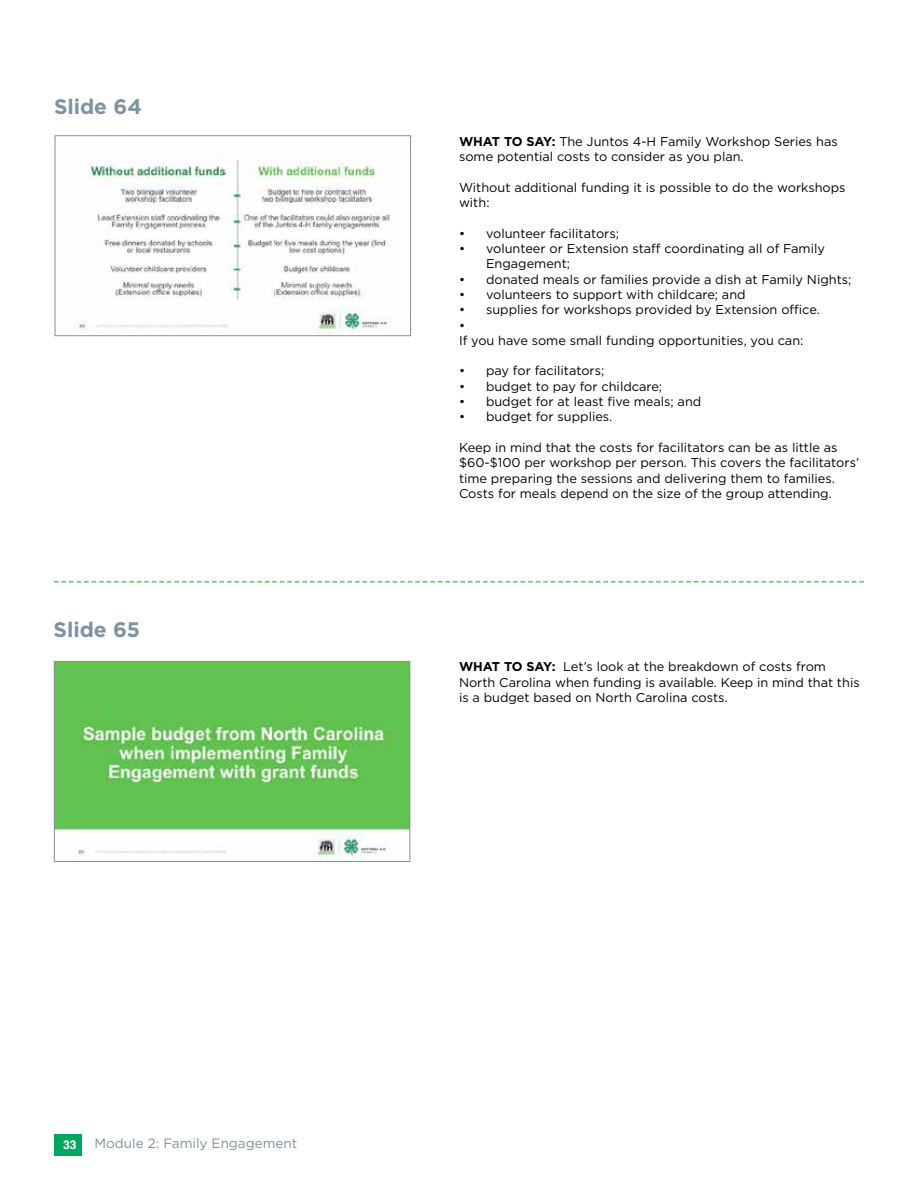
<style>
.page{position:relative;width:918px;height:1188px;background:#fff}
.page>*{position:absolute;margin:0;border:0;box-sizing:border-box;transform-origin:0 0}
.t1{font:700 21px "Gotham";color:#7e929f}
.t2{font:13.5px "Gotham";color:#7e929f}
.t3{font:12.75px/15.3px "Gotham";color:#000}
.t4{font:700 12px "Helvetica";color:#fff}
.s1{font-weight:700}
</style>
<div class="page">
<div style="left:54px;top:1134px;width:27px;height:22px;background:#00a65d"></div>
<img style="left:78px;top:159px;width:313px;height:175px">
<div style="left:55px;top:135px;width:356px;height:201px;border:1px solid #7e929f"></div>
<img style="left:56px;top:663px;width:352px;height:197px">
<div style="left:54px;top:661px;width:356px;height:201px;border:1px solid #7e929f"></div>
<svg style="left:54px;top:581px;width:810px;height:2px"></svg>
<h1 class="t1" style="left:54px;top:93px;width:89px">Slide 64</h1>
<h1 class="t1" style="left:54px;top:616px;width:88px">Slide 65</h1>
<p class="t3" style="left:459px;top:134px;width:380px"><span class="s1">WHAT TO SAY:</span> The Juntos 4-H Family Workshop Series has some potential costs to consider as you plan.</p>
<p class="t3" style="left:459px;top:179px;width:388px">Without additional funding it is possible to do the workshops with:</p>
<p class="t3" style="left:459px;top:225px;width:162px">• volunteer facilitators;</p>
<p class="t3" style="left:486px;top:241px;width:340px;text-indent:-27px">• volunteer or Extension staff coordinating all of Family<br>Engagement;</p>
<p class="t3" style="left:459px;top:271px;width:394px">• donated meals or families provide a dish at Family Nights;</p>
<p class="t3" style="left:459px;top:287px;width:288px">• volunteers to support with childcare; and</p>
<p class="t3" style="left:459px;top:302px;width:362px">• supplies for workshops provided by Extension office. •<br>If you have some small funding opportunities, you can:</p>
<p class="t3" style="left:459px;top:363px;width:147px">• pay for facilitators;</p>
<p class="t3" style="left:459px;top:378px;width:205px">• budget to pay for childcare;</p>
<p class="t3" style="left:459px;top:394px;width:244px">• budget for at least five meals; and</p>
<p class="t3" style="left:459px;top:409px;width:155px">• budget for supplies.</p>
<p class="t3" style="left:459px;top:440px;width:402px">Keep in mind that the costs for facilitators can be as little as $60-$100 per workshop per person. This covers the facilitators’ time preparing the sessions and delivering them to families.<br>Costs for meals depend on the size of the group attending.</p>
<p class="t3" style="left:459px;top:659px;width:402px"><span class="s1">WHAT TO SAY:</span> Let’s look at the breakdown of costs from<br>North Carolina when funding is available. Keep in mind that this is a budget based on North Carolina costs.</p>
<p class="t4" style="left:63px;top:1135px;width:15px">33</p>
<p class="t2" style="left:94px;top:1134px;width:204px">Module 2: Family Engagement</p>
</div>
